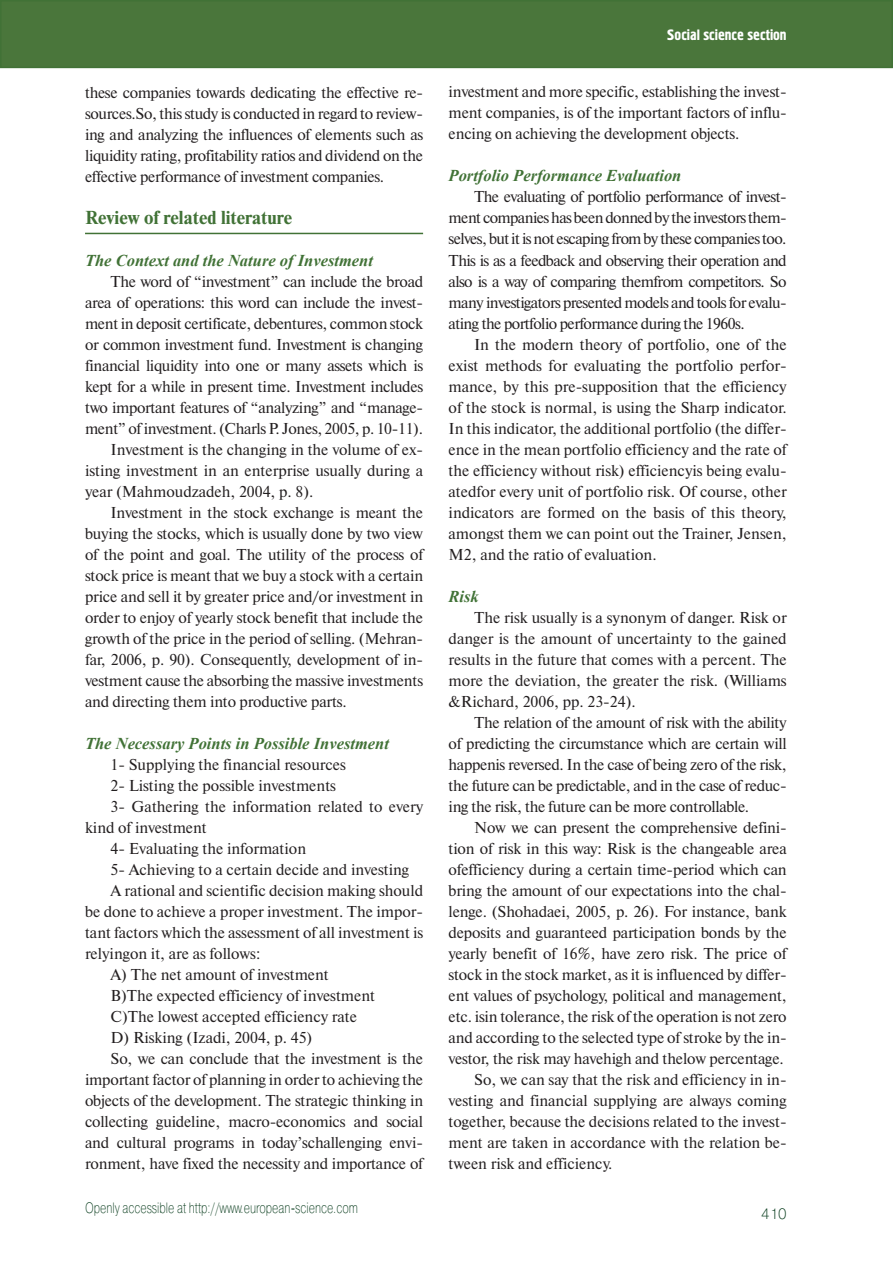
<style>
.page{position:relative;width:893px;height:1263px;background:#fff}
.page>*{position:absolute;margin:0;border:0;box-sizing:border-box;transform-origin:0 0}
.Заголовок{font:700 18.75px "Newton C";color:#417236}
.Подзаголовок{font:italic 700 16.5px "Times New Roman";color:#417236}
.Текст_статьи{font:15.75px/21px "Newton C";color:#231f20;text-align:justify}
.Нижний_колонтитул{font:15px "Pragmatica Light C";color:#0b3e1f;scale:.75 1}
.Верхний_колонтитул{font:15px "Hermes C";color:#fff}
.Колонцифра{font:15px "Pragmatica Light C";color:#0b3e1f}
</style>
<div class="page">
<div style="left:1px;top:1px;width:891px;height:66px;background:#4a763b"></div>
<div style="left:0;top:0;width:893px;height:68px;border:2px solid #417236"></div>
<hr style="left:85px;top:233px;width:338px;height:1px;background:#417236">
<p class="Текст_статьи" style="left:85px;top:82px;width:340px">these companies towards dedicating the effective re&shy;sources.So, this study is conducted in regard to review&shy;ing and analyzing the influences of elements such as liquidity rating, profitability ratios and dividend on the effective performance of investment companies.</p>
<p class="Заголовок" style="left:85px;top:207px;width:209px">Review of related literature</p>
<p class="Подзаголовок" style="left:85px;top:249px;width:289px">The Context and the Nature of Investment</p>
<p class="Текст_статьи" style="left:85px;top:271px;width:340px;text-indent:26px">The word of “investment” can include the broad area of operations: this word can include the invest&shy;ment in deposit certificate, debentures, common stock or common investment fund. Investment is changing financial liquidity into one or many assets which is kept for a while in present time. Investment includes two important features of “analyzing” and “manage&shy;ment” of investment. (Charls P. Jones, 2005, p. 10-11).</p>
<p class="Текст_статьи" style="left:85px;top:439px;width:340px;text-indent:26px">Investment is the changing in the volume of ex&shy;isting investment in an enterprise usually during a year (Mahmoudzadeh, 2004, p. 8).</p>
<p class="Текст_статьи" style="left:85px;top:502px;width:340px;text-indent:26px">Investment in the stock exchange is meant the buying the stocks, which is usually done by two view of the point and goal. The utility of the process of stock price is meant that we buy a stock with a certain price and sell it by greater price and/or investment in order to enjoy of yearly stock benefit that include the growth of the price in the period of selling. (Mehran&shy;far, 2006, p. 90). Consequently, development of in&shy;vestment cause the absorbing the massive investments and directing them into productive parts.</p>
<p class="Подзаголовок" style="left:85px;top:732px;width:305px">The Necessary Points in Possible Investment</p>
<p class="Текст_статьи" style="left:111px;top:754px;width:237px">1- Supplying the financial resources</p>
<p class="Текст_статьи" style="left:111px;top:775px;width:227px">2- Listing the possible investments</p>
<p class="Текст_статьи" style="left:85px;top:796px;width:340px;text-indent:26px">3- Gathering the information related to every kind of investment</p>
<p class="Текст_статьи" style="left:111px;top:838px;width:197px">4- Evaluating the information</p>
<p class="Текст_статьи" style="left:111px;top:859px;width:300px">5- Achieving to a certain decide and investing</p>
<p class="Текст_статьи" style="left:85px;top:880px;width:340px;text-indent:26px">A rational and scientific decision making should be done to achieve a proper investment. The impor&shy;tant factors which the assessment of all investment is relyingon it, are as follows:</p>
<p class="Текст_статьи" style="left:111px;top:964px;width:220px">A) The net amount of investment</p>
<p class="Текст_статьи" style="left:111px;top:985px;width:266px">B)The expected efficiency of investment</p>
<p class="Текст_статьи" style="left:111px;top:1006px;width:248px">C)The lowest accepted efficiency rate</p>
<p class="Текст_статьи" style="left:111px;top:1027px;width:203px">D) Risking (Izadi, 2004, p. 45)</p>
<p class="Текст_статьи" style="left:85px;top:1048px;width:340px;text-indent:26px">So, we can conclude that the investment is the important factor of planning in order to achieving the objects of the development. The strategic thinking in collecting guideline, macro-economics and social and cultural programs in today’schallenging envi&shy;ronment, have fixed the necessity and importance of</p>
<p class="Нижний_колонтитул" style="left:85px;top:1199px;width:365px">Openly accessible at http://www.european-science.com</p>
<p class="Верхний_колонтитул" style="left:667px;top:26px;width:121px">Social science section</p>
<p class="Текст_статьи" style="left:449px;top:82px;width:340px">investment and more specific, establishing the invest&shy;ment companies, is of the important factors of influ&shy;encing on achieving the development objects.</p>
<p class="Подзаголовок" style="left:449px;top:164px;width:234px">Portfolio Performance Evaluation</p>
<p class="Текст_статьи" style="left:449px;top:187px;width:340px;text-indent:26px">The evaluating of portfolio performance of invest&shy;ment companies has been donned by the investors them&shy;selves, but it is not escaping from by these companies too.<br>This is as a feedback and observing their operation and also is a way of comparing themfrom competitors. So many investigators presented models and tools for evalu&shy;ating the portfolio performance during the 1960s.</p>
<p class="Текст_статьи" style="left:449px;top:334px;width:340px;text-indent:26px">In the modern theory of portfolio, one of the exist methods for evaluating the portfolio perfor&shy;mance, by this pre-supposition that the efficiency of the stock is normal, is using the Sharp indicator.<br>In this indicator, the additional portfolio (the differ&shy;ence in the mean portfolio efficiency and the rate of the efficiency without risk) efficiencyis being evalu&shy;atedfor every unit of portfolio risk. Of course, other indicators are formed on the basis of this theory, amongst them we can point out the Trainer, Jensen, M2, and the ratio of evaluation.</p>
<p class="Подзаголовок" style="left:449px;top:584px;width:32px">Risk</p>
<p class="Текст_статьи" style="left:449px;top:607px;width:340px;text-indent:26px">The risk usually is a synonym of danger. Risk or danger is the amount of uncertainty to the gained results in the future that comes with a percent. The more the deviation, the greater the risk. (Williams &amp;Richard, 2006, pp. 23-24).</p>
<p class="Текст_статьи" style="left:449px;top:712px;width:340px;text-indent:26px">The relation of the amount of risk with the ability of predicting the circumstance which are certain will happenis reversed. In the case of being zero of the risk, the future can be predictable, and in the case of reduc&shy;ing the risk, the future can be more controllable.</p>
<p class="Текст_статьи" style="left:449px;top:817px;width:340px;text-indent:26px">Now we can present the comprehensive defini&shy;tion of risk in this way: Risk is the changeable area ofefficiency during a certain time-period which can bring the amount of our expectations into the chal&shy;lenge. (Shohadaei, 2005, p. 26). For instance, bank deposits and guaranteed participation bonds by the yearly benefit of 16%, have zero risk. The price of stock in the stock market, as it is influenced by differ&shy;ent values of psychology, political and management, etc. isin tolerance, the risk of the operation is not zero and according to the selected type of stroke by the in&shy;vestor, the risk may havehigh and thelow percentage.</p>
<p class="Текст_статьи" style="left:449px;top:1069px;width:340px;text-indent:26px">So, we can say that the risk and efficiency in in&shy;vesting and financial supplying are always coming together, because the decisions related to the invest&shy;ment are taken in accordance with the relation be&shy;tween risk and efficiency.</p>
<p class="Колонцифра" style="left:761px;top:1205px;width:27px">410</p>
</div>
